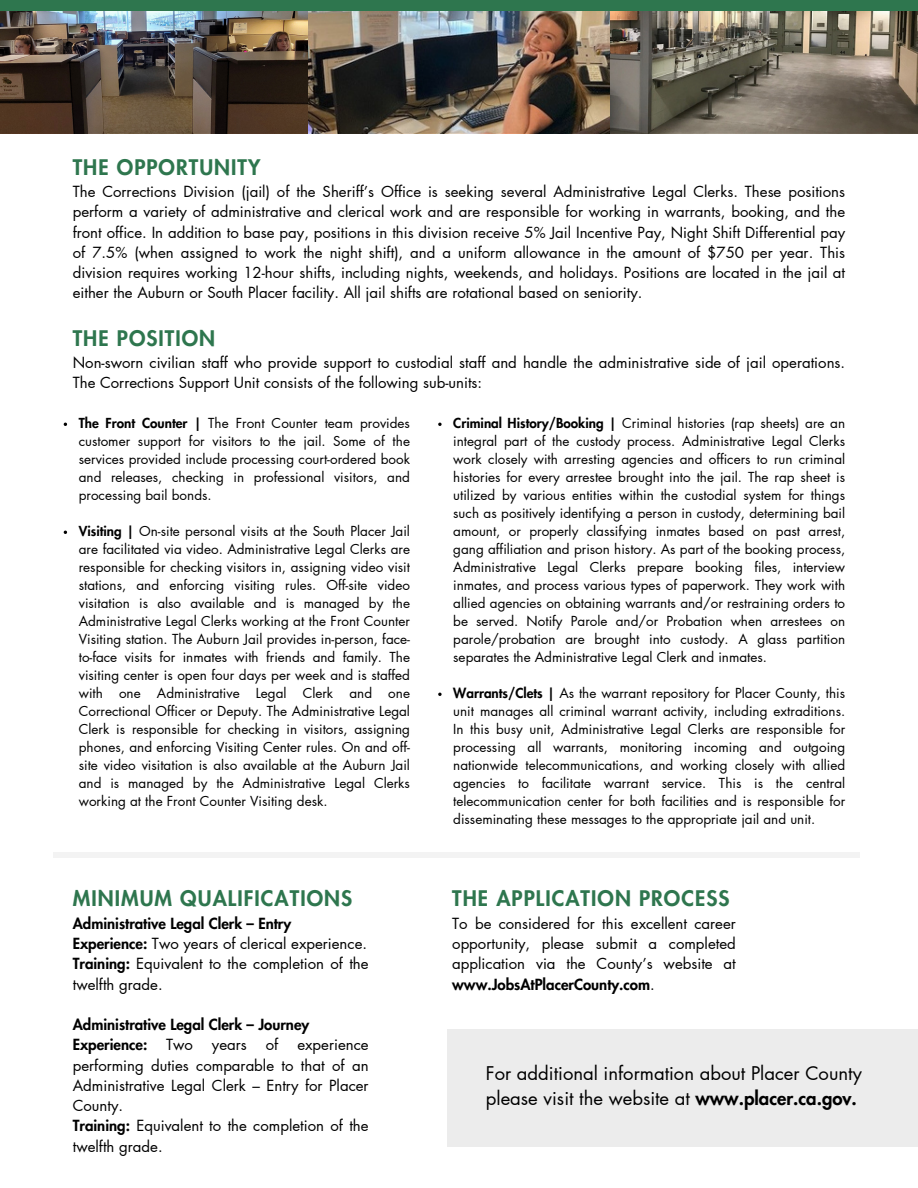
<style>
.page{position:relative;width:918px;height:1188px;background:#fff}
.page>*{position:absolute;margin:0;border:0;box-sizing:border-box;transform-origin:0 0}
.t1{font:800 21px "Futura LT Pro";letter-spacing:.05em;color:#2e764e}
.t2{font:18.45px/24.9px "Futura LT Pro";color:#000}
.t3{font:15px/20.2px "Futura LT Pro";color:#000;text-align:justify}
.t4{font:800 15px "Futura LT Pro";color:#000}
.t5{font:13.5px/18px "Futura LT Pro";color:#000;text-align:justify}
.s1{font-weight:800}
.s2{font-weight:400}
</style>
<div class="page">
<div style="left:54px;top:852px;width:806px;height:6px;background:#f3f3f3"></div>
<img style="left:0;top:11px;width:918px;height:121px">
<div style="left:0;top:0;width:918px;height:11px;background:#2e764e"></div>
<div style="left:447px;top:1029px;width:471px;height:118px;background:#ececec"></div>
<svg style="left:438px;top:423px;width:4px;height:3px"></svg>
<svg style="left:438px;top:693px;width:4px;height:3px"></svg>
<p class="t1" style="left:73px;top:157px;width:189px">THE OPPORTUNITY</p>
<p class="t3" style="left:73px;top:182px;width:774px">The Corrections Division (jail) of the Sheriff’s Office is seeking several Administrative Legal Clerks. These positions perform a variety of administrative and clerical work and are responsible for working in warrants, booking, and the front office. In addition to base pay, positions in this division receive 5% Jail Incentive Pay, Night Shift Differential pay of 7.5% (when assigned to work the night shift), and a uniform allowance in the amount of $750 per year. This division requires working 12-hour shifts, including nights, weekends, and holidays. Positions are located in the jail at either the Auburn or South Placer facility. All jail shifts are rotational based on seniority.</p>
<p class="t1" style="left:73px;top:328px;width:144px">THE POSITION</p>
<p class="t3" style="left:73px;top:353px;width:774px">Non-sworn civilian staff who provide support to custodial staff and handle the administrative side of jail operations.<br>The Corrections Support Unit consists of the following sub-units:</p>
<p class="t5" style="left:79px;top:415px;width:333px"><span class="s1">The Front Counter |</span> The Front Counter team provides customer support for visitors to the jail. Some of the services provided include processing court-ordered book and releases, checking in professional visitors, and processing bail bonds.</p>
<p class="t5" style="left:79px;top:523px;width:333px"><span class="s1">Visiting |</span> On-site personal visits at the South Placer Jail are facilitated via video. Administrative Legal Clerks are responsible for checking visitors in, assigning video visit stations, and enforcing visiting rules. Off-site video visitation is also available and is managed by the Administrative Legal Clerks working at the Front Counter Visiting station. The Auburn Jail provides in-person, face&shy;to-face visits for inmates with friends and family. The visiting center is open four days per week and is staffed with one Administrative Legal Clerk and one Correctional Officer or Deputy. The Administrative Legal Clerk is responsible for checking in visitors, assigning phones, and enforcing Visiting Center rules. On and off&shy;site video visitation is also available at the Auburn Jail and is managed by the Administrative Legal Clerks working at the Front Counter Visiting desk.</p>
<p class="t5" style="left:453px;top:415px;width:393px"><span class="s1">Criminal History/Booking |</span> Criminal histories (rap sheets) are an integral part of the custody process. Administrative Legal Clerks work closely with arresting agencies and officers to run criminal histories for every arrestee brought into the jail. The rap sheet is utilized by various entities within the custodial system for things such as positively identifying a person in custody, determining bail amount, or properly classifying inmates based on past arrest, gang affiliation and prison history. As part of the booking process, Administrative Legal Clerks prepare booking files, interview inmates, and process various types of paperwork. They work with allied agencies on obtaining warrants and/or restraining orders to be served. Notify Parole and/or Probation when arrestees on parole/probation are brought into custody. A glass partition separates the Administrative Legal Clerk and inmates.</p>
<p class="t5" style="left:453px;top:685px;width:393px"><span class="s1">Warrants/Clets |</span> As the warrant repository for Placer County, this unit manages all criminal warrant activity, including extraditions.<br>In this busy unit, Administrative Legal Clerks are responsible for processing all warrants, monitoring incoming and outgoing nationwide telecommunications, and working closely with allied agencies to facilitate warrant service. This is the central telecommunication center for both facilities and is responsible for disseminating these messages to the appropriate jail and unit.</p>
<p class="t1" style="left:73px;top:889px;width:281px">MINIMUM QUALIFICATIONS</p>
<p class="t4" style="left:73px;top:917px;width:220px">Administrative Legal Clerk – Entry</p>
<p class="t3" style="left:73px;top:934px;width:296px"><span class="s1">Experience:</span> Two years of clerical experience.</p>
<p class="t3" style="left:73px;top:954px;width:297px"><span class="s1">Training:</span> Equivalent to the completion of the twelfth grade.</p>
<p class="t4" style="left:73px;top:1018px;width:238px">Administrative Legal Clerk – Journey</p>
<p class="t4" style="left:73px;top:1038px;width:122px">Experience: <span class="s2">Two</span></p>
<p class="t3" style="left:212px;top:1035px;width:36px">years</p>
<p class="t3" style="left:266px;top:1035px;width:14px">of</p>
<p class="t3" style="left:73px;top:1035px;width:297px;text-indent:225px">experience performing duties comparable to that of an Administrative Legal Clerk – Entry for Placer County.</p>
<p class="t3" style="left:73px;top:1116px;width:297px"><span class="s1">Training:</span> Equivalent to the completion of the twelfth grade.</p>
<p class="t1" style="left:452px;top:889px;width:279px">THE APPLICATION PROCESS</p>
<p class="t3" style="left:452px;top:914px;width:285px">To be considered for this excellent career opportunity, please submit a completed application via the County’s website at <span class="s1">www.JobsAtPlacerCounty.com</span>.</p>
<p class="t2" style="left:486px;top:1062px;width:378px">For additional information about Placer County please visit the website at <span class="s1">www.placer.ca.gov.</span></p>
</div>
